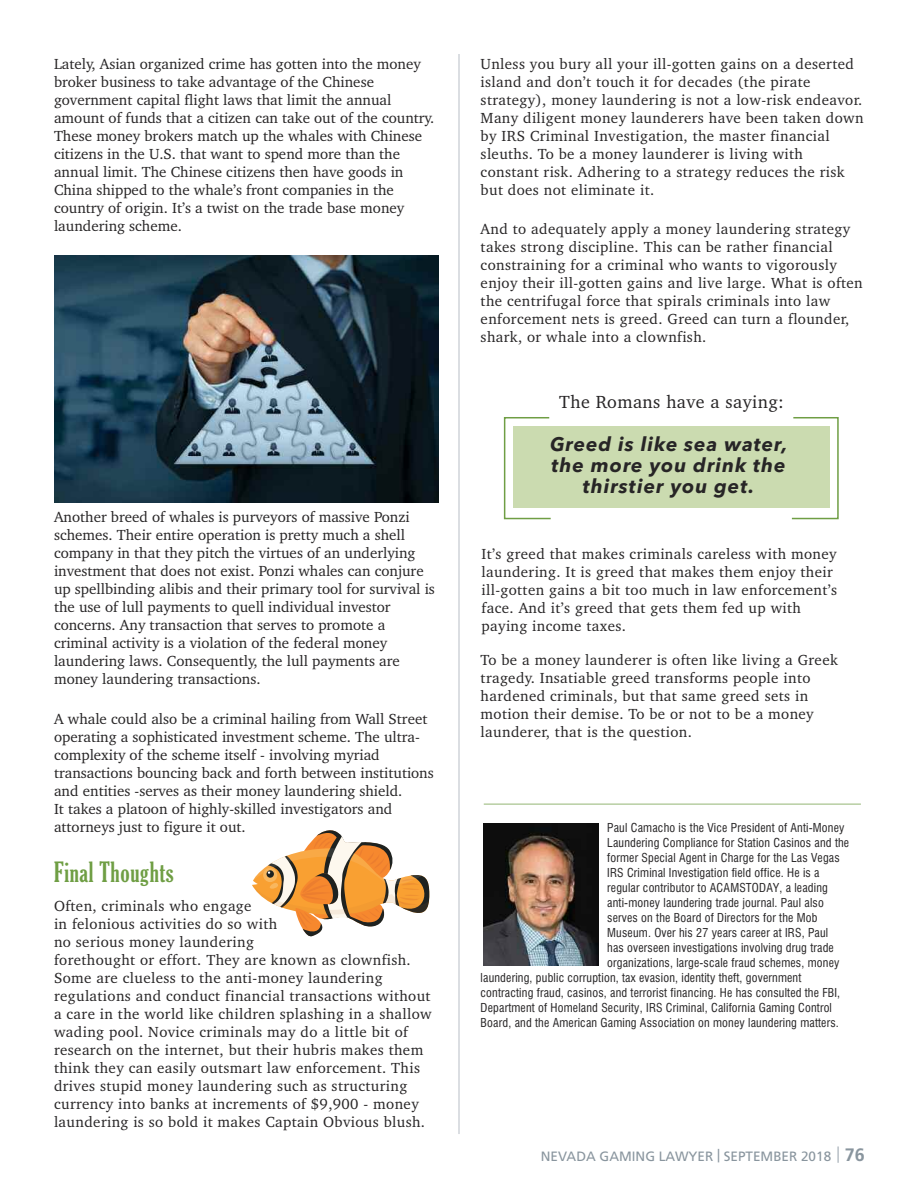
<style>
.page{position:relative;width:918px;height:1188px;background:#fff}
.page>*{position:absolute;margin:0;border:0;box-sizing:border-box;transform-origin:0 0}
.t1{font:extra-condensed 27px "Gloucester";letter-spacing:.025em;color:#6f9e44}
.t2{font:italic 700 19.5px/21px "Avenir Next";letter-spacing:.05em;color:#272526;text-align:center}
.t3{font:18px "Charter";letter-spacing:.025em;color:#272526}
.t4{font:15px/18px "Charter";letter-spacing:.025em;color:#272526}
.t5{font:15px/18px "Charter";color:#272526}
.t6{font:13.5px "Frutiger";color:#89959e}
.t7{font:condensed 12px "Swiss 721 BT";letter-spacing:.015em;color:#272526}
.s1{font-weight:700;font-size:18px}
</style>
<div class="page">
<div style="left:513px;top:427px;width:317px;height:81px;background:#cbdbb0"></div>
<svg style="left:837px;top:1146px;width:2px;height:17px"></svg>
<hr style="left:459px;top:54px;width:1px;height:1080px;background:#b8bfc6">
<svg style="left:503px;top:417px;width:49px;height:103px"></svg>
<svg style="left:790px;top:417px;width:49px;height:103px"></svg>
<img style="left:483px;top:824px;width:115px;height:142px">
<hr style="left:484px;top:803px;width:377px;height:2px;background:#b7cea2">
<img style="left:54px;top:256px;width:384px;height:246px">
<svg style="left:252px;top:830px;width:178px;height:107px"></svg>
<p class="t5" style="left:54px;top:55px;width:382px">Lately, Asian organized crime has gotten into the money broker business to take advantage of the Chinese government capital flight laws that limit the annual amount of funds that a citizen can take out of the country.<br>These money brokers match up the whales with Chinese citizens in the U.S. that want to spend more than the annual limit. The Chinese citizens then have goods in China shipped to the whale’s front companies in the country of origin. It’s a twist on the trade base money laundering scheme.</p>
<p class="t5" style="left:54px;top:508px;width:382px">Another breed of whales is purveyors of massive Ponzi schemes. Their entire operation is pretty much a shell company in that they pitch the virtues of an underlying investment that does not exist. Ponzi whales can conjure up spellbinding alibis and their primary tool for survival is the use of lull payments to quell individual investor concerns. Any transaction that serves to promote a criminal activity is a violation of the federal money laundering laws. Consequently, the lull payments are money laundering transactions.</p>
<p class="t5" style="left:54px;top:710px;width:381px">A whale could also be a criminal hailing from Wall Street operating a sophisticated investment scheme. The ultra&shy;complexity of the scheme itself - involving myriad transactions bouncing back and forth between institutions and entities -serves as their money laundering shield.<br>It takes a platoon of highly-skilled investigators and attorneys just to figure it out.</p>
<h1 class="t1" style="left:54px;top:857px;width:121px">Final Thoughts</h1>
<p class="t4" style="left:54px;top:897px;width:379px">Often, criminals who engage<br>in felonious activities do so with<br>no serious money laundering<br>forethought or effort. They are known as clownfish.<br>Some are clueless to the anti-money laundering regulations and conduct financial transactions without a care in the world like children splashing in a shallow wading pool. Novice criminals may do a little bit of research on the internet, but their hubris makes them think they can easily outsmart law enforcement. This drives stupid money laundering such as structuring currency into banks at increments of $9,900 - money laundering is so bold it makes Captain Obvious blush.</p>
<p class="t4" style="left:481px;top:55px;width:384px">Unless you bury all your ill-gotten gains on a deserted island and don’t touch it for decades (the pirate strategy), money laundering is not a low-risk endeavor.<br>Many diligent money launderers have been taken down by IRS Criminal Investigation, the master financial sleuths. To be a money launderer is living with constant risk. Adhering to a strategy reduces the risk but does not eliminate it.</p>
<p class="t4" style="left:481px;top:220px;width:384px">And to adequately apply a money laundering strategy takes strong discipline. This can be rather financial constraining for a criminal who wants to vigorously enjoy their ill-gotten gains and live large. What is often the centrifugal force that spirals criminals into law enforcement nets is greed. Greed can turn a flounder, shark, or whale into a clownfish.</p>
<p class="t3" style="left:559px;top:391px;width:226px">The Romans have a saying:</p>
<h2 class="t2" style="left:550px;top:433px;width:239px">Greed is like sea water, the more you drink the thirstier you get.</h2>
<p class="t4" style="left:482px;top:545px;width:357px">It’s greed that makes criminals careless with money laundering. It is greed that makes them enjoy their ill-gotten gains a bit too much in law enforcement’s face. And it’s greed that gets them fed up with paying income taxes.</p>
<p class="t4" style="left:481px;top:651px;width:359px">To be a money launderer is often like living a Greek tragedy. Insatiable greed transforms people into hardened criminals, but that same greed sets in motion their demise. To be or not to be a money launderer, that is the question.</p>
<p class="t7" style="left:607px;top:820px;width:239px">Paul Camacho is the Vice President of Anti-Money</p>
<p class="t7" style="left:607px;top:835px;width:244px">Laundering Compliance for Station Casinos and the</p>
<p class="t7" style="left:607px;top:850px;width:234px">former Special Agent in Charge for the Las Vegas</p>
<p class="t7" style="left:607px;top:865px;width:214px">IRS Criminal Investigation field office. He is a</p>
<p class="t7" style="left:607px;top:880px;width:222px">regular contributor to ACAMSTODAY, a leading</p>
<p class="t7" style="left:607px;top:895px;width:218px">anti-money laundering trade journal. Paul also</p>
<p class="t7" style="left:607px;top:910px;width:212px">serves on the Board of Directors for the Mob</p>
<p class="t7" style="left:607px;top:925px;width:223px">Museum. Over his 27 years career at IRS, Paul</p>
<p class="t7" style="left:607px;top:940px;width:228px">has overseen investigations involving drug trade</p>
<p class="t7" style="left:607px;top:955px;width:234px">organizations, large-scale fraud schemes, money</p>
<p class="t7" style="left:481px;top:970px;width:322px">laundering, public corruption, tax evasion, identity theft, government</p>
<p class="t7" style="left:481px;top:985px;width:361px">contracting fraud, casinos, and terrorist financing. He has consulted the FBI,</p>
<p class="t7" style="left:481px;top:1000px;width:353px">Department of Homeland Security, IRS Criminal, California Gaming Control</p>
<p class="t7" style="left:481px;top:1015px;width:360px">Board, and the American Gaming Association on money laundering matters.</p>
<p class="t6" style="left:541px;top:1151px;width:325px">NEVADA GAMING LAWYER | SEPTEMBER 2018 <span class="s1">76</span></p>
</div>
